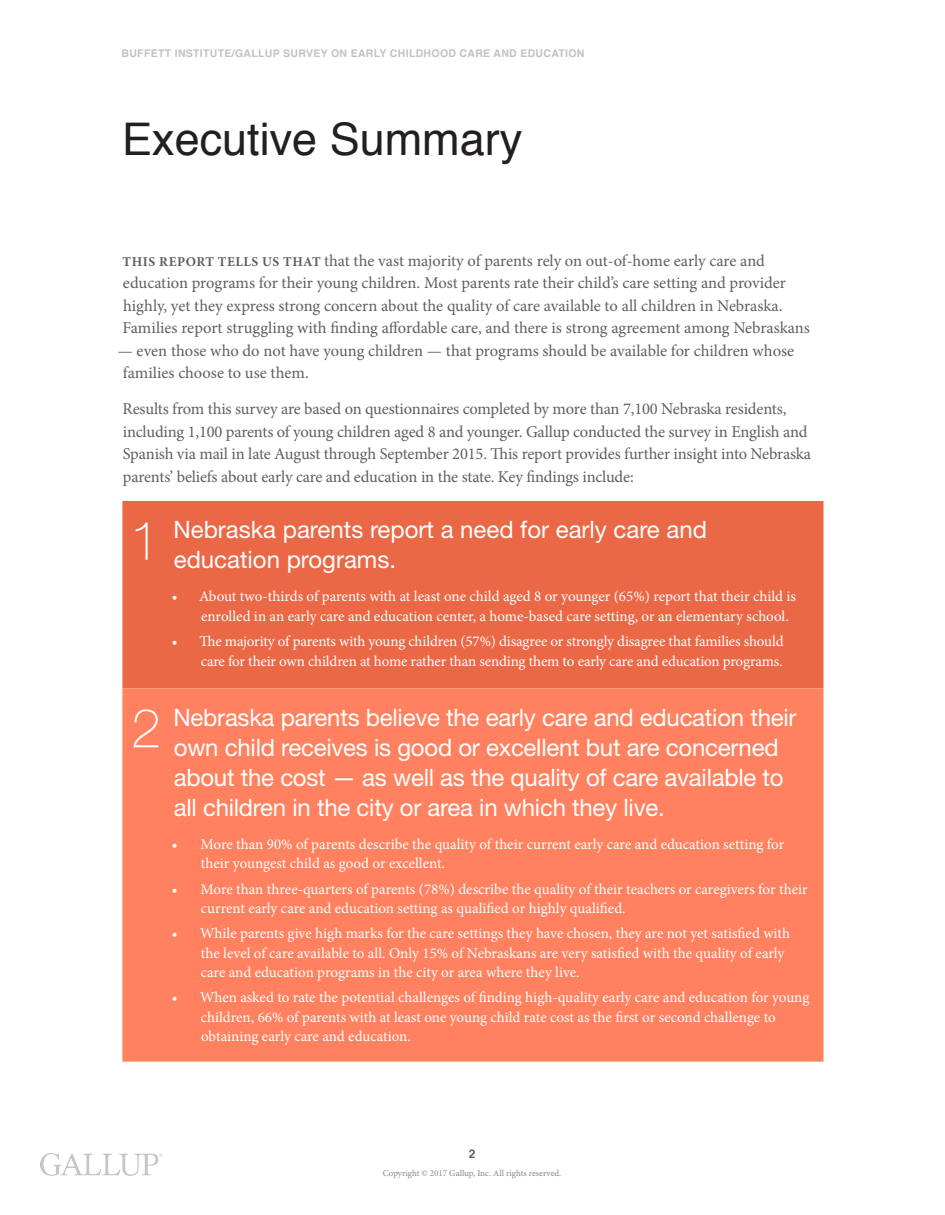
<style>
.page{position:relative;width:945px;height:1215px;background:#fff}
.page>*{position:absolute;margin:0;border:0;box-sizing:border-box;transform-origin:0 0}
.t1{font:100 54px "Helvetica Neue LT Std";color:#fff}
.t2{font:45px "Helvetica";color:#231f20}
.t3{font:24px/30px "Helvetica Neue LT Std";letter-spacing:-.01em;color:#fff}
.t4{font:16.5px/22.5px "Minion Pro";letter-spacing:-.01em;color:#5f5f62}
.t5{font:15px/19.5px "Minion Pro";letter-spacing:-.005em;color:#fff}
.t6{font:700 12px "Helvetica";color:#5f5f62}
.t7{font:700 10.5px "Helvetica";letter-spacing:.03em;color:#bfc2c6}
.t8{font:9px "Minion Pro";color:#808890}
.s1{font-weight:700;font-size:13.5px}
</style>
<div class="page">
<img style="left:41px;top:1154px;width:121px;height:22px">
<div style="left:122px;top:501px;width:702px;height:187px;background:#eb6847"></div>
<div style="left:122px;top:688px;width:702px;height:374px;background:#ff815f"></div>
<p class="t7" style="left:122px;top:45px;width:465px">BUFFETT INSTITUTE/GALLUP SURVEY ON EARLY CHILDHOOD CARE AND EDUCATION</p>
<h2 class="t2" style="left:122px;top:105px;width:402px">Executive Summary</h2>
<p class="t4" style="left:123px;top:249px;width:689px"><span class="s1">THIS REPORT TELLS US THAT</span> that the vast majority of parents rely on out-of-home early care and education programs for their young children. Most parents rate their child’s care setting and provider highly, yet they express strong concern about the quality of care available to all children in Nebraska.<br>Families report struggling with finding affordable care, and there is strong agreement among Nebraskans</p>
<p class="t4" style="left:123px;top:339px;width:673px;text-indent:-5px">— even those who do not have young children — that programs should be available for children whose families choose to use them.</p>
<p class="t4" style="left:123px;top:398px;width:690px">Results from this survey are based on questionnaires completed by more than 7,100 Nebraska residents, including 1,100 parents of young children aged 8 and younger. Gallup conducted the survey in English and Spanish via mail in late August through September 2015. This report provides further insight into Nebraska parents’ beliefs about early care and education in the state. Key findings include:</p>
<h1 class="t1" style="left:130px;top:510px;width:32px">1</h1>
<h3 class="t3" style="left:174px;top:515px;width:535px">Nebraska parents report a need for early care and education programs.</h3>
<p class="t5" style="left:201px;top:587px;width:597px;text-indent:-29px">• About two-thirds of parents with at least one child aged 8 or younger (65%) report that their child is enrolled in an early care and education center, a home-based care setting, or an elementary school.</p>
<p class="t5" style="left:172px;top:632px;width:613px;text-align:right">• The majority of parents with young children (57%) disagree or strongly disagree that families should care for their own children at home rather than sending them to early care and education programs.</p>
<h1 class="t1" style="left:131px;top:697px;width:32px">2</h1>
<h3 class="t3" style="left:174px;top:702px;width:625px">Nebraska parents believe the early care and education their own child receives is good or excellent but are concerned about the cost — as well as the quality of care available to all children in the city or area in which they live.</h3>
<p class="t5" style="left:201px;top:834px;width:585px;text-indent:-29px">• More than 90% of parents describe the quality of their current early care and education setting for their youngest child as good or excellent.</p>
<p class="t5" style="left:201px;top:879px;width:608px;text-indent:-29px">• More than three-quarters of parents (78%) describe the quality of their teachers or caregivers for their current early care and education setting as qualified or highly qualified.</p>
<p class="t5" style="left:201px;top:924px;width:591px;text-indent:-29px">• While parents give high marks for the care settings they have chosen, they are not yet satisfied with the level of care available to all. Only 15% of Nebraskans are very satisfied with the quality of early care and education programs in the city or area where they live.</p>
<p class="t5" style="left:201px;top:988px;width:610px;text-indent:-29px">• When asked to rate the potential challenges of finding high-quality early care and education for young children, 66% of parents with at least one young child rate cost as the first or second challenge to obtaining early care and education.</p>
<p class="t6" style="left:469px;top:1144px;width:8px">2</p>
<p class="t8" style="left:383px;top:1167px;width:180px">Copyright © 2017 Gallup, Inc. All rights reserved.</p>
</div>
